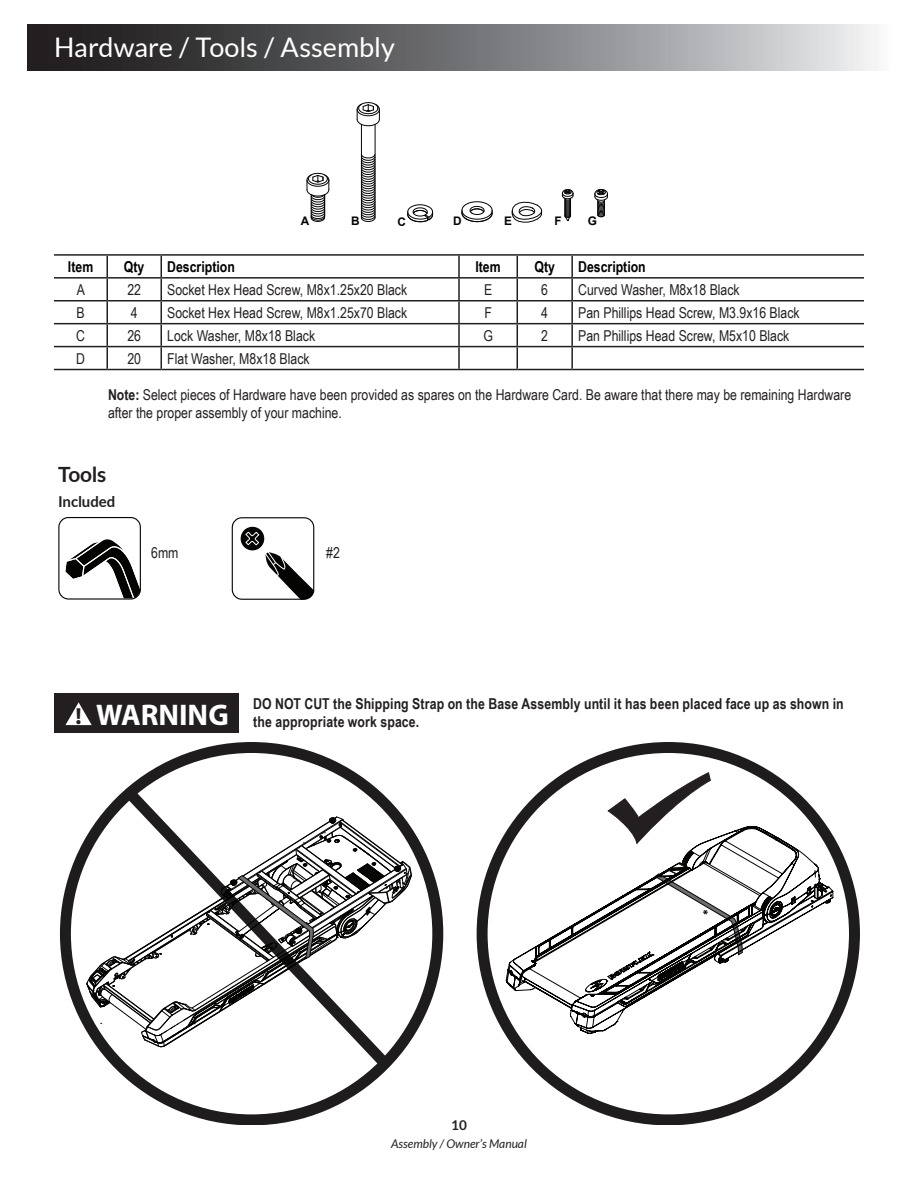
<style>
.page{position:relative;width:918px;height:1188px;background:#fff}
.page>*{position:absolute;margin:0;border:0;box-sizing:border-box;transform-origin:0 0}
.t1{font:700 30px "Myriad";color:#fff}
.t2{font:27px "Lato";color:#fff}
.t3{font:700 21px "Lato";letter-spacing:-.02em;color:#231f20}
.t4{font:15px/18px "Arial Narrow";color:#231f20}
.t5{font:700 15px/18px "Arial Narrow";letter-spacing:.01em;color:#231f20}
.t6{font:700 15px "Arial Narrow";color:#000}
.t7{font:700 15px "Lato";letter-spacing:-.01em;color:#231f20}
.t8{font:700 13.5px "Lato";color:#231f20}
.t9{font:12.3px "Myriad";color:#231f20}
.t10{font:italic 12px "Lato";color:#231f20}
.t11{font:700 11.85px "Arial";color:#040503}
.t12{font:700 11.25px "Univers";color:#040503}
.s1{font-weight:700}
.s2{font-size:23.25px;color:#231f20}
</style>
<div class="page">
<svg style="left:27px;top:24px;width:848px;height:46px;background:#767678"></svg>
<hr style="left:54px;top:254px;width:53px;height:2px;background:#231f20">
<hr style="left:107px;top:254px;width:54px;height:2px;background:#231f20">
<hr style="left:106px;top:256px;width:2px;height:21px;background:#231f20">
<hr style="left:161px;top:254px;width:298px;height:2px;background:#231f20">
<hr style="left:160px;top:256px;width:2px;height:21px;background:#231f20">
<hr style="left:459px;top:254px;width:58px;height:2px;background:#231f20">
<hr style="left:458px;top:256px;width:2px;height:21px;background:#231f20">
<hr style="left:517px;top:254px;width:55px;height:2px;background:#231f20">
<hr style="left:572px;top:254px;width:292px;height:2px;background:#231f20">
<hr style="left:571px;top:256px;width:2px;height:21px;background:#231f20">
<hr style="left:54px;top:277px;width:53px;height:2px;background:#231f20">
<hr style="left:107px;top:277px;width:54px;height:2px;background:#231f20">
<hr style="left:106px;top:279px;width:2px;height:21px;background:#231f20">
<hr style="left:161px;top:277px;width:298px;height:2px;background:#231f20">
<hr style="left:160px;top:279px;width:2px;height:21px;background:#231f20">
<hr style="left:459px;top:277px;width:58px;height:2px;background:#231f20">
<hr style="left:458px;top:279px;width:2px;height:21px;background:#231f20">
<hr style="left:517px;top:277px;width:55px;height:2px;background:#231f20">
<hr style="left:572px;top:277px;width:292px;height:2px;background:#231f20">
<hr style="left:571px;top:279px;width:2px;height:21px;background:#231f20">
<hr style="left:54px;top:300px;width:53px;height:2px;background:#231f20">
<hr style="left:107px;top:300px;width:54px;height:2px;background:#231f20">
<hr style="left:106px;top:302px;width:2px;height:21px;background:#231f20">
<hr style="left:161px;top:300px;width:298px;height:2px;background:#231f20">
<hr style="left:160px;top:302px;width:2px;height:21px;background:#231f20">
<hr style="left:459px;top:300px;width:58px;height:2px;background:#231f20">
<hr style="left:458px;top:302px;width:2px;height:21px;background:#231f20">
<hr style="left:517px;top:300px;width:55px;height:2px;background:#231f20">
<hr style="left:572px;top:300px;width:292px;height:2px;background:#231f20">
<hr style="left:571px;top:302px;width:2px;height:21px;background:#231f20">
<hr style="left:54px;top:323px;width:53px;height:1px;background:#231f20">
<hr style="left:107px;top:323px;width:54px;height:1px;background:#231f20">
<hr style="left:106px;top:324px;width:2px;height:22px;background:#231f20">
<hr style="left:161px;top:323px;width:298px;height:1px;background:#231f20">
<hr style="left:160px;top:324px;width:2px;height:22px;background:#231f20">
<hr style="left:459px;top:323px;width:58px;height:1px;background:#231f20">
<hr style="left:458px;top:324px;width:2px;height:22px;background:#231f20">
<hr style="left:517px;top:323px;width:55px;height:1px;background:#231f20">
<hr style="left:572px;top:323px;width:292px;height:1px;background:#231f20">
<hr style="left:571px;top:324px;width:2px;height:22px;background:#231f20">
<hr style="left:54px;top:346px;width:53px;height:1px;background:#231f20">
<hr style="left:107px;top:346px;width:54px;height:1px;background:#231f20">
<hr style="left:106px;top:347px;width:2px;height:22px;background:#231f20">
<hr style="left:161px;top:346px;width:298px;height:1px;background:#231f20">
<hr style="left:160px;top:347px;width:2px;height:22px;background:#231f20">
<hr style="left:459px;top:346px;width:58px;height:1px;background:#231f20">
<hr style="left:458px;top:347px;width:2px;height:22px;background:#231f20">
<hr style="left:517px;top:346px;width:55px;height:1px;background:#231f20">
<svg style="left:517px;top:256px;width:1px;height:113px"></svg>
<hr style="left:572px;top:346px;width:292px;height:1px;background:#231f20">
<hr style="left:571px;top:347px;width:2px;height:22px;background:#231f20">
<hr style="left:54px;top:369px;width:53px;height:1px;background:#231f20">
<hr style="left:107px;top:369px;width:54px;height:1px;background:#231f20">
<hr style="left:161px;top:369px;width:298px;height:1px;background:#231f20">
<hr style="left:459px;top:369px;width:58px;height:1px;background:#231f20">
<hr style="left:517px;top:369px;width:55px;height:1px;background:#231f20">
<hr style="left:572px;top:369px;width:292px;height:1px;background:#231f20">
<svg style="left:64px;top:539px;width:77px;height:59px"></svg>
<div style="left:58px;top:517px;width:83px;height:83px;border:1px solid #040503;border-radius:10px"></div>
<div style="left:55px;top:694px;width:184px;height:39px;background:#231f20"></div>
<svg style="left:65px;top:702px;width:27px;height:23px"></svg>
<svg style="left:60px;top:742px;width:383px;height:382px"></svg>
<svg style="left:116px;top:780px;width:282px;height:296px"></svg>
<svg style="left:477px;top:742px;width:383px;height:382px"></svg>
<svg style="left:506px;top:826px;width:327px;height:208px"></svg>
<svg style="left:86px;top:815px;width:326px;height:233px"></svg>
<div style="left:232px;top:517px;width:82px;height:83px;border:1px solid #040503;border-radius:10px"></div>
<svg style="left:238px;top:524px;width:77px;height:76px"></svg>
<hr style="left:361px;top:124px;width:1px;height:93px;background:#040503">
<svg style="left:357px;top:102px;width:23px;height:24px"></svg>
<hr style="left:375px;top:124px;width:1px;height:94px;background:#040503">
<svg style="left:462px;top:201px;width:31px;height:21px"></svg>
<svg style="left:407px;top:204px;width:26px;height:18px"></svg>
<svg style="left:307px;top:173px;width:23px;height:49px"></svg>
<svg style="left:361px;top:154px;width:14px;height:68px"></svg>
<svg style="left:562px;top:189px;width:12px;height:32px"></svg>
<svg style="left:512px;top:202px;width:30px;height:20px"></svg>
<svg style="left:595px;top:189px;width:13px;height:28px"></svg>
<h2 class="t2" style="left:54px;top:32px;width:342px">Hardware / Tools / Assembly</h2>
<p class="t11" style="left:301px;top:213px;width:10px">A</p>
<p class="t11" style="left:351px;top:213px;width:10px">B</p>
<p class="t11" style="left:397px;top:213px;width:10px">C</p>
<p class="t11" style="left:453px;top:213px;width:10px">D</p>
<p class="t11" style="left:504px;top:213px;width:9px">E</p>
<p class="t11" style="left:555px;top:213px;width:9px">F</p>
<p class="t11" style="left:588px;top:213px;width:11px">G</p>
<p class="t6" style="left:68px;top:255px;width:27px">Item</p>
<p class="t6" style="left:124px;top:255px;width:22px">Qty</p>
<p class="t6" style="left:167px;top:255px;width:69px">Description</p>
<p class="t6" style="left:475px;top:255px;width:27px">Item</p>
<p class="t6" style="left:534px;top:255px;width:22px">Qty</p>
<p class="t6" style="left:578px;top:255px;width:69px">Description</p>
<p class="t4" style="left:77px;top:280px;width:10px">A</p>
<p class="t4" style="left:127px;top:280px;width:15px">22</p>
<p class="t4" style="left:167px;top:280px;width:241px">Socket Hex Head Screw, M8x1.25x20 Black</p>
<p class="t4" style="left:484px;top:280px;width:10px">E</p>
<p class="t4" style="left:541px;top:280px;width:8px">6</p>
<p class="t4" style="left:578px;top:280px;width:163px">Curved Washer, M8x18 Black</p>
<p class="t4" style="left:77px;top:303px;width:10px">B</p>
<p class="t4" style="left:131px;top:303px;width:8px">4</p>
<p class="t4" style="left:167px;top:303px;width:241px">Socket Hex Head Screw, M8x1.25x70 Black</p>
<p class="t4" style="left:484px;top:303px;width:9px">F</p>
<p class="t4" style="left:541px;top:303px;width:8px">4</p>
<p class="t4" style="left:578px;top:303px;width:223px">Pan Phillips Head Screw, M3.9x16 Black</p>
<p class="t4" style="left:76px;top:326px;width:10px">C</p>
<p class="t4" style="left:127px;top:326px;width:15px">26</p>
<p class="t4" style="left:167px;top:326px;width:149px">Lock Washer, M8x18 Black</p>
<p class="t4" style="left:483px;top:326px;width:11px">G</p>
<p class="t4" style="left:541px;top:326px;width:8px">2</p>
<p class="t4" style="left:578px;top:326px;width:213px">Pan Phillips Head Screw, M5x10 Black</p>
<p class="t4" style="left:76px;top:349px;width:10px">D</p>
<p class="t4" style="left:127px;top:349px;width:15px">20</p>
<p class="t4" style="left:167px;top:349px;width:144px">Flat Washer, M8x18 Black</p>
<p class="t4" style="left:108px;top:385px;width:745px"><span class="s1">Note:</span> Select pieces of Hardware have been provided as spares on the Hardware Card. Be aware that there may be remaining Hardware after the proper assembly of your machine.</p>
<h3 class="t3" style="left:58px;top:462px;width:50px">Tools</h3>
<p class="t7" style="left:58px;top:493px;width:59px">Included</p>
<p class="t4" style="left:151px;top:544px;width:29px">6mm</p>
<p class="t4" style="left:326px;top:544px;width:15px">#2</p>
<h1 class="t1" style="left:75px;top:700px;width:155px"><span class="s2">!</span> WARNING</h1>
<p class="t9" style="left:246px;top:692px;width:169px"><span class="s1">WARNING</span> indicates a hazardous</p>
<p class="t9" style="left:246px;top:722px;width:162px">result in death or serious injury.</p>
<p class="t5" style="left:253px;top:694px;width:592px">DO NOT CUT the Shipping Strap on the Base Assembly until it has been placed face up as shown in the appropriate work space.</p>
<p class="t12" style="left:703px;top:907px;width:8px">*</p>
<p class="t8" style="left:451px;top:1117px;width:17px">10</p>
<p class="t10" style="left:391px;top:1137px;width:137px">Assembly / Owner’s Manual</p>
</div>
